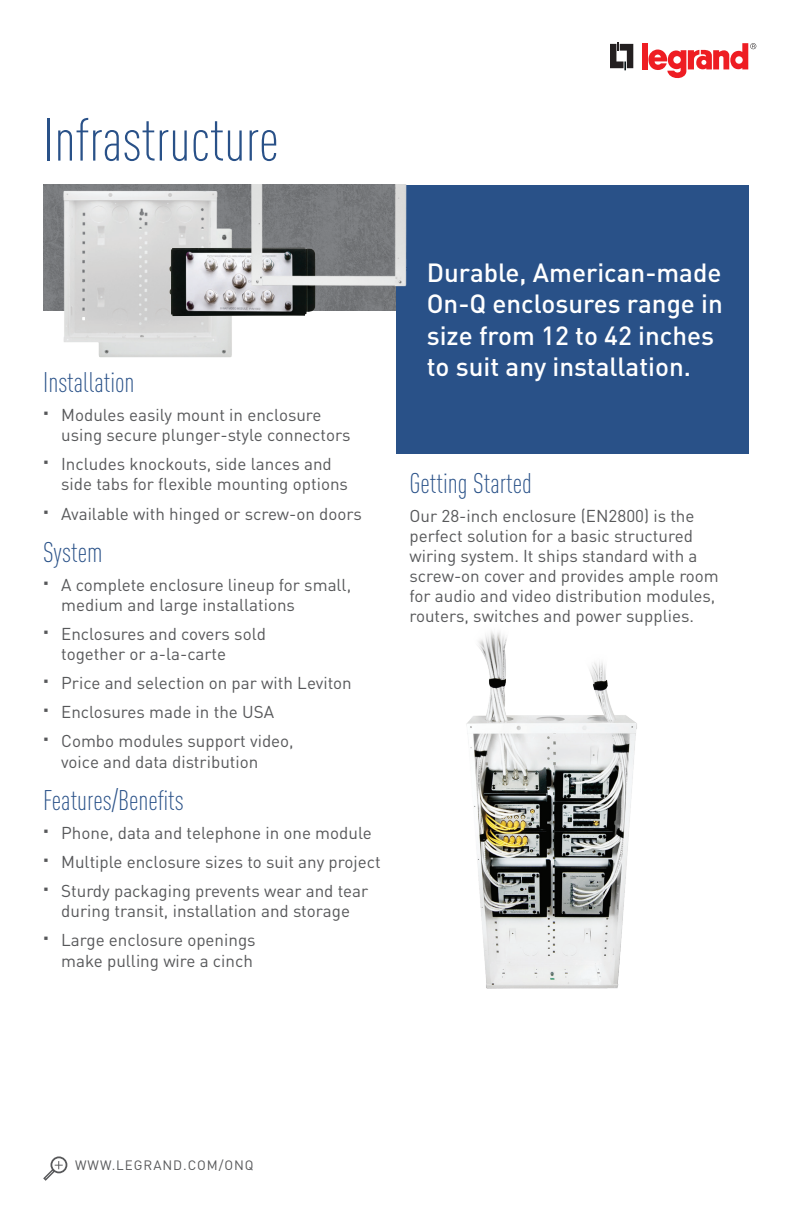
<style>
.page{position:relative;width:792px;height:1224px;background:#fff}
.page>*{position:absolute;margin:0;border:0;box-sizing:border-box;transform-origin:0 0}
.t1{font:300 condensed 60px "DIN Pro";color:#295188}
.t2{font:300 condensed 28px "DIN Pro";color:#295188}
.t3{font:500 26px/31.2px "DIN Pro";color:#fff}
.t4{font:17px/20px "DIN Pro";color:#57585a}
.t5{font:13.4px "DIN Pro";letter-spacing:.07em;color:#57585a}
</style>
<div class="page">
<svg style="left:610px;top:42px;width:23px;height:28px"></svg>
<div style="left:642px;top:43px;width:5px;height:26px;background:#ee1d23"></div>
<svg style="left:648px;top:43px;width:108px;height:36px"></svg>
<div style="left:50px;top:1156px;width:17px;height:17px;border:2px solid #57585a;border-radius:50%"></div>
<svg style="left:43px;top:1161px;width:20px;height:20px"></svg>
<img style="left:43px;top:185px;width:353px;height:126px">
<div style="left:396px;top:185px;width:352px;height:269px;background:#295188"></div>
<img style="left:466px;top:631px;width:171px;height:358px">
<img style="left:58px;top:184px;width:189px;height:174px">
<img style="left:170px;top:248px;width:145px;height:68px">
<img style="left:245px;top:185px;width:162px;height:111px">
<h1 class="t1" style="left:43px;top:105px;width:237px">Infrastructure</h1>
<h2 class="t2" style="left:43px;top:366px;width:93px">Installation</h2>
<p class="t4" style="left:61px;top:404px;width:291px">M odules easily mount in enclosure using secure plunger-style connectors</p>
<p class="t4" style="left:61px;top:453px;width:288px">Includes knockouts, side lances and side tabs for flexible mounting options</p>
<p class="t4" style="left:61px;top:503px;width:302px">Available with hinged or screw-on doors</p>
<h2 class="t2" style="left:43px;top:536px;width:61px">System</h2>
<p class="t4" style="left:61px;top:574px;width:292px">A complete enclosure lineup for small, medium and large installations</p>
<p class="t4" style="left:61px;top:623px;width:206px">Enclosures and covers sold together or a-la-carte</p>
<p class="t4" style="left:61px;top:668px;width:292px;line-height:29px">Price and selection on par with Leviton<br>Enclosures made in the USA<br>Combo modules support video,</p>
<p class="t4" style="left:61px;top:751px;width:199px">voice and data distribution</p>
<h2 class="t2" style="left:43px;top:784px;width:142px">Features/Benefits</h2>
<p class="t4" style="left:61px;top:818px;width:321px;line-height:29px">Phone, data and telephone in one module<br>M ultiple enclosure sizes to suit any project<br>Sturdy packaging prevents wear and tear</p>
<p class="t4" style="left:61px;top:896px;width:290px;line-height:29px">during transit, installation and storage<br>Large enclosure openings</p>
<p class="t4" style="left:61px;top:950px;width:193px">make pulling wire a cinch</p>
<h3 class="t3" style="left:427px;top:256px;width:298px">Durable, American-made<br>On-Q enclosures range in size from 12 to 42 inches to suit any installation.</h3>
<h2 class="t2" style="left:410px;top:467px;width:124px">Getting Started</h2>
<p class="t4" style="left:410px;top:505px;width:311px">Our 28-inch enclosure (EN 2800) is the perfect solution for a basic structured wiring system. It ships standard with a screw-on cover and provides ample room for audio and video distribution modules, routers, switches and power supplies.</p>
<p class="t5" style="left:75px;top:1156px;width:180px">www.legrand.com/ON Q</p>
</div>
